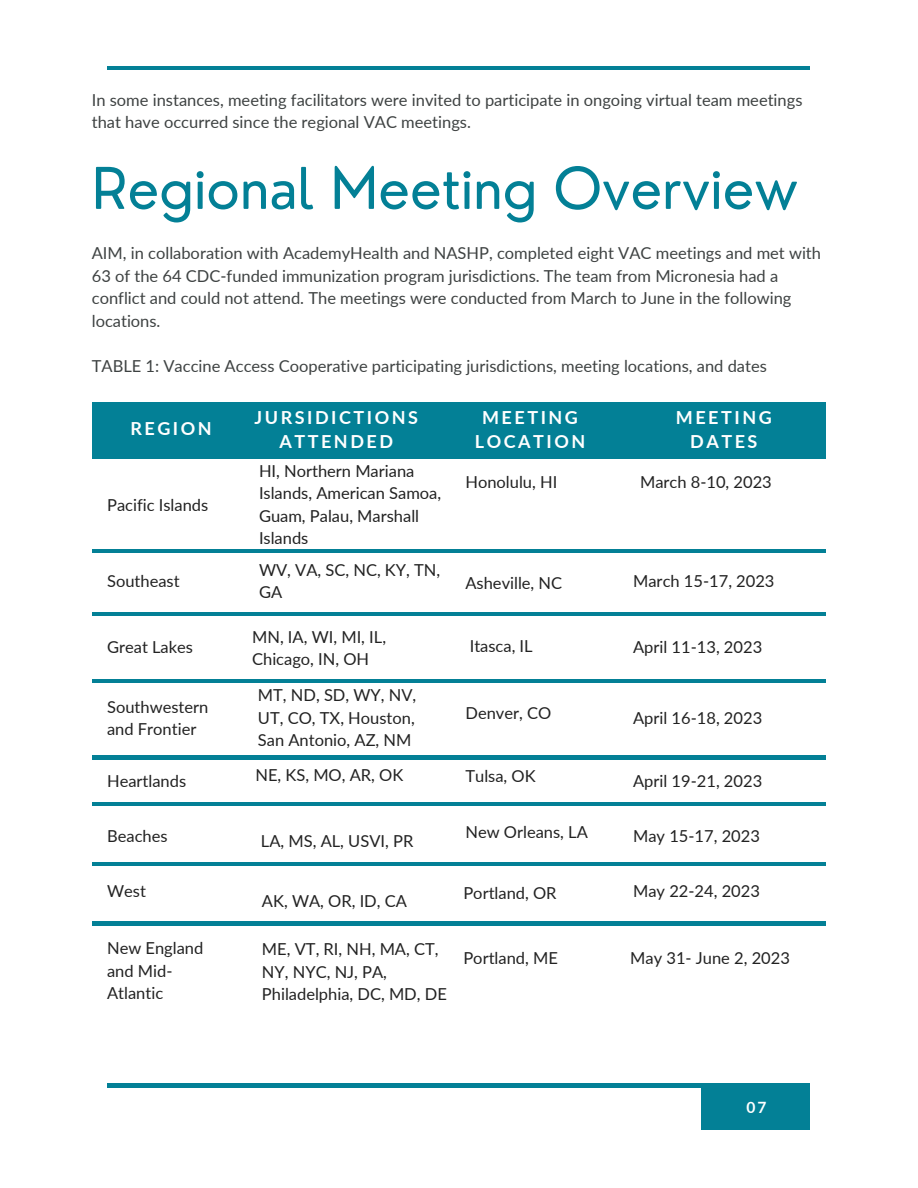
<style>
.page{position:relative;width:918px;height:1188px;background:#fff}
.page>*{position:absolute;margin:0;border:0;box-sizing:border-box;transform-origin:0 0}
.t1{font:55.95px "Nourd";color:#038096}
.t2{font:700 18px/24.8px "Lato";letter-spacing:.14em;color:#fff;text-align:center}
.t3{font:16.5px/22.5px "Lato";color:#222}
.t4{font:16.5px/22.5px "Lato";color:#3e4242}
.t5{font:700 15.6px "Lato";color:#fff}
</style>
<div class="page">
<hr style="left:107px;top:67px;width:703px;height:3px;background:#038096">
<hr style="left:107px;top:1084px;width:703px;height:3px;background:#038096">
<div style="left:702px;top:1085px;width:108px;height:44px;background:#038096"></div>
<div style="left:92px;top:403px;width:733px;height:55px;background:#038096"></div>
<hr style="left:92px;top:549px;width:733px;height:4px;background:#038096">
<hr style="left:92px;top:613px;width:733px;height:3px;background:#038096">
<hr style="left:92px;top:679px;width:733px;height:4px;background:#038096">
<hr style="left:92px;top:802px;width:733px;height:4px;background:#038096">
<hr style="left:92px;top:862px;width:733px;height:4px;background:#038096">
<hr style="left:92px;top:922px;width:733px;height:3px;background:#038096">
<hr style="left:92px;top:756px;width:733px;height:3px;background:#038096">
<p class="t4" style="left:92px;top:88px;width:712px">In some instances, meeting facilitators were invited to participate in ongoing virtual team meetings that have occurred since the regional VAC meetings.</p>
<h1 class="t1" style="left:92px;top:153px;width:708px">Regional Meeting Overview</h1>
<p class="t4" style="left:92px;top:241px;width:731px">AIM, in collaboration with AcademyHealth and NASHP, completed eight VAC meetings and met with 63 of the 64 CDC-funded immunization program jurisdictions. The team from Micronesia had a conflict and could not attend. The meetings were conducted from March to June in the following locations.</p>
<p class="t4" style="left:92px;top:354px;width:677px">TABLE 1: Vaccine Access Cooperative participating jurisdictions, meeting locations, and dates</p>
<p class="t2" style="left:130px;top:415px;width:83px">REGION</p>
<h2 class="t3" style="left:107px;top:493px;width:103px">Pacific Islands</h2>
<h2 class="t2" style="left:255px;top:404px;width:165px">JURSIDICTIONS<br>ATTENDED</h2>
<h2 class="t2" style="left:475px;top:404px;width:112px">MEETING<br>LOCATION</h2>
<h2 class="t2" style="left:676px;top:404px;width:97px">MEETING<br>DATES</h2>
<p class="t3" style="left:259px;top:459px;width:184px">HI, Northern Mariana<br>Islands, American Samoa,<br>Guam, Palau, Marshall<br>Islands</p>
<p class="t3" style="left:465px;top:471px;width:93px">Honolulu, HI</p>
<p class="t3" style="left:640px;top:470px;width:133px">March 8-10, 2023</p>
<p class="t3" style="left:107px;top:570px;width:74px">Southeast</p>
<p class="t3" style="left:259px;top:558px;width:183px">WV, VA, SC, NC, KY, TN,<br>GA</p>
<p class="t3" style="left:465px;top:571px;width:98px">Asheville, NC</p>
<h3 class="t3" style="left:633px;top:570px;width:143px">March 15-17, 2023</h3>
<p class="t3" style="left:107px;top:635px;width:87px">Great Lakes</p>
<p class="t3" style="left:252px;top:625px;width:135px">MN, IA, WI, MI, IL,<br>Chicago, IN, OH</p>
<p class="t3" style="left:470px;top:635px;width:64px">Itasca, IL</p>
<p class="t3" style="left:633px;top:635px;width:131px">April 11-13, 2023</p>
<p class="t3" style="left:107px;top:695px;width:103px">Southwestern and Frontier</p>
<p class="t3" style="left:258px;top:684px;width:160px;text-align:justify">MT, ND, SD, WY, NV, UT, CO, TX, Houston, San Antonio, AZ, NM</p>
<p class="t3" style="left:465px;top:702px;width:87px">Denver, CO</p>
<p class="t3" style="left:633px;top:706px;width:131px">April 16-18, 2023</p>
<p class="t3" style="left:107px;top:769px;width:81px">Heartlands</p>
<p class="t3" style="left:255px;top:764px;width:149px">NE, KS, MO, AR, OK</p>
<p class="t3" style="left:465px;top:765px;width:72px">Tulsa, OK</p>
<p class="t3" style="left:633px;top:769px;width:131px">April 19-21, 2023</p>
<p class="t3" style="left:107px;top:824px;width:62px">Beaches</p>
<p class="t3" style="left:261px;top:829px;width:154px">LA, MS, AL, USVI, PR</p>
<h3 class="t3" style="left:465px;top:820px;width:124px">New Orleans, LA</h3>
<p class="t3" style="left:633px;top:824px;width:128px">May 15-17, 2023</p>
<p class="t3" style="left:107px;top:880px;width:40px">West</p>
<p class="t3" style="left:262px;top:889px;width:147px">AK, WA, OR, ID, CA</p>
<p class="t3" style="left:463px;top:881px;width:95px">Portland, OR</p>
<h3 class="t3" style="left:633px;top:880px;width:128px">May 22-24, 2023</h3>
<p class="t3" style="left:107px;top:936px;width:98px">New England and Mid-<br>Atlantic</p>
<p class="t3" style="left:262px;top:938px;width:186px">ME, VT, RI, NH, MA, CT,<br>NY, NYC, NJ, PA,<br>Philadelphia, DC, MD, DE</p>
<p class="t3" style="left:463px;top:947px;width:96px">Portland, ME</p>
<p class="t3" style="left:630px;top:947px;width:161px">May 31- June 2, 2023</p>
<p class="t5" style="left:746px;top:1098px;width:22px">07</p>
</div>
